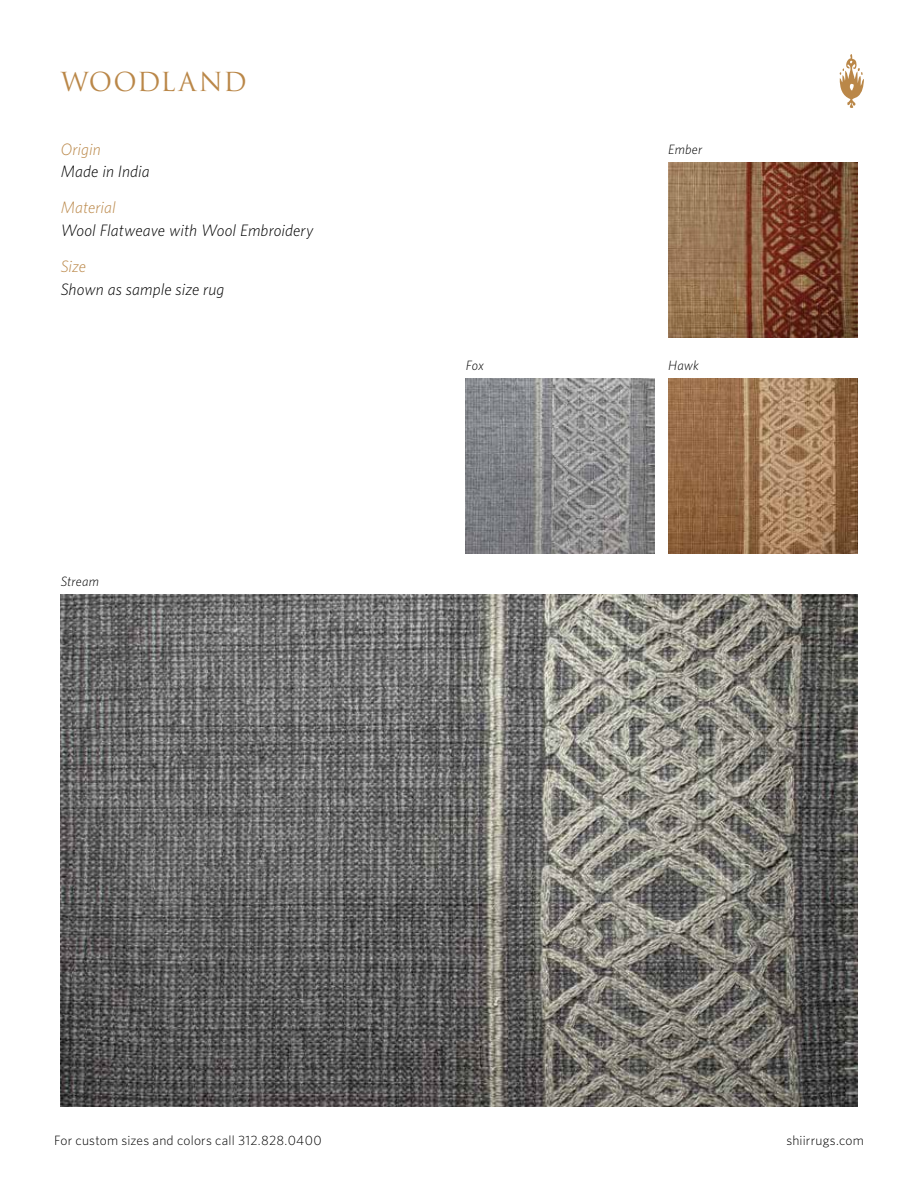
<style>
.page{position:relative;width:918px;height:1188px;background:#fff}
.page>*{position:absolute;margin:0;border:0;box-sizing:border-box;transform-origin:0 0}
.t1{font:25.5px "Trajan Pro 3";letter-spacing:.03em;color:#ba8748}
.t2{font:italic 300 16.5px "Whitney";letter-spacing:.005em;color:#000}
.t3{font:italic 300 16.5px "Whitney";letter-spacing:.005em;color:#ba8748}
.t4{font:300 13.5px "Whitney";letter-spacing:.015em;color:#000}
.t5{font:italic 300 13.5px "Whitney";letter-spacing:.015em;color:#000}
</style>
<div class="page">
<svg style="left:839px;top:54px;width:25px;height:54px"></svg>
<img style="left:61px;top:594px;width:796px;height:513px">
<img style="left:466px;top:378px;width:189px;height:176px">
<img style="left:668px;top:378px;width:189px;height:176px">
<img style="left:668px;top:162px;width:189px;height:176px">
<h1 class="t1" style="left:61px;top:64px;width:188px">WOODLAND</h1>
<p class="t3" style="left:61px;top:138px;width:41px">Origin</p>
<p class="t2" style="left:61px;top:160px;width:90px">Made in India</p>
<p class="t3" style="left:61px;top:196px;width:57px">Material</p>
<p class="t2" style="left:61px;top:219px;width:254px">Wool Flatweave with Wool Embroidery</p>
<p class="t3" style="left:61px;top:255px;width:27px">Size</p>
<p class="t2" style="left:61px;top:278px;width:165px">Shown as sample size rug</p>
<p class="t5" style="left:61px;top:572px;width:40px">Stream</p>
<p class="t5" style="left:668px;top:140px;width:36px">Ember</p>
<p class="t5" style="left:466px;top:356px;width:20px">Fox</p>
<p class="t5" style="left:668px;top:356px;width:32px">Hawk</p>
<p class="t4" style="left:54px;top:1131px;width:269px">For custom sizes and colors call 312.828.0400</p>
<p class="t4" style="left:786px;top:1131px;width:79px">shiirrugs.com</p>
</div>
